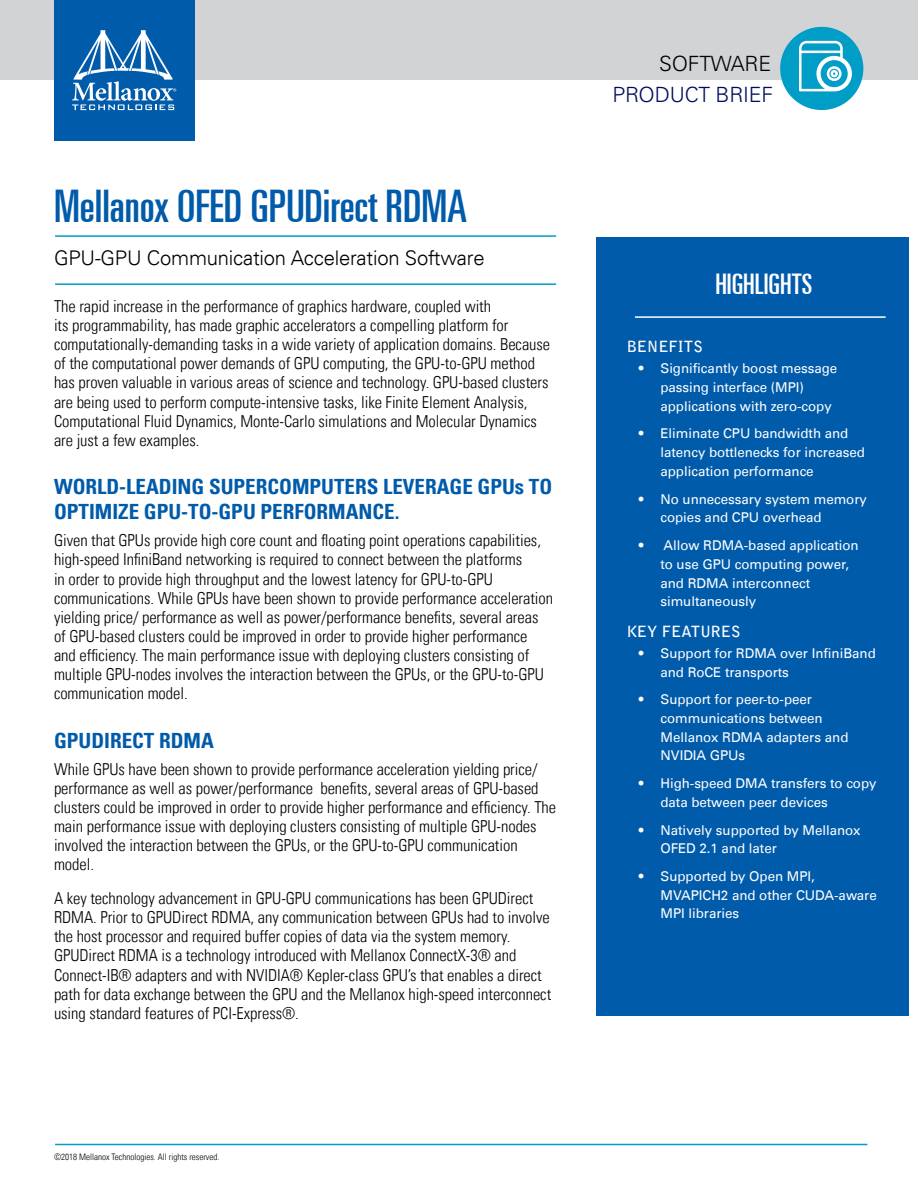
<style>
.page{position:relative;width:918px;height:1188px;background:#fff}
.page>*{position:absolute;margin:0;border:0;box-sizing:border-box;transform-origin:0 0}
.t1{font:ultra-condensed 45px "Univers LT";color:#005baa}
.t2{font:ultra-condensed 28.5px "Univers LT";color:#fff}
.t3{font:700 condensed 21px/25.2px "Univers LT";color:#005baa}
.t4{font:300 21px "Univers";letter-spacing:-.01em;color:#000c5d}
.t5{font:300 21px "Univers";letter-spacing:-.01em;color:#000}
.t6{font:300 20.25px "Univers LT";letter-spacing:-.01em;color:#000}
.t7{font:300 condensed 16.5px/19px "Univers LT";letter-spacing:-.005em;color:#000}
.t8{font:700 15.3px "Bell Gothic Std";color:#fff}
.t9{font:13.5px/18.8px "Univers LT";letter-spacing:-.005em;color:#fff}
.t10{font:300 condensed 9px "Univers LT";color:#000}
</style>
<div class="page">
<div style="left:0;top:0;width:918px;height:80px;background:#d1d3d4"></div>
<div style="left:54px;top:0;width:140px;height:140px;background:#005baa"></div>
<svg style="left:72px;top:30px;width:104px;height:80px"></svg>
<hr style="left:55px;top:1144px;width:812px;height:1px;background:#009dc7">
<hr style="left:55px;top:283px;width:501px;height:2px;background:#009dc7">
<hr style="left:55px;top:235px;width:501px;height:2px;background:#009dc7">
<div style="left:780px;top:27px;width:83px;height:83px;background:#009dc7;border-radius:50%"></div>
<div style="left:596px;top:237px;width:312px;height:779px;background:#005baa"></div>
<hr style="left:635px;top:316px;width:251px;height:2px;background:#fff">
<svg style="left:799px;top:41px;width:53px;height:50px"></svg>
<h1 class="t1" style="left:54px;top:180px;width:415px">Mellanox OFED GPUDirect RDMA</h1>
<p class="t6" style="left:54px;top:246px;width:432px">GPU-GPU Communication Acceleration Software</p>
<p class="t7" style="left:54px;top:297px;width:498px">The rapid increase in the performance of graphics hardware, coupled with<br>its programmability, has made graphic accelerators a compelling platform for computationally-demanding tasks in a wide variety of application domains. Because of the computational power demands of GPU computing, the GPU-to-GPU method has proven valuable in various areas of science and technology. GPU-based clusters are being used to perform compute-intensive tasks, like Finite Element Analysis, Computational Fluid Dynamics, Monte-Carlo simulations and Molecular Dynamics are just a few examples.</p>
<p class="t3" style="left:54px;top:474px;width:500px">WORLD-LEADING SUPERCOMPUTERS LEVERAGE GPUs TO<br>OPTIMIZE GPU-TO-GPU PERFORMANCE.</p>
<p class="t7" style="left:54px;top:531px;width:501px">Given that GPUs provide high core count and floating point operations capabilities, high-speed InfiniBand networking is required to connect between the platforms<br>in order to provide high throughput and the lowest latency for GPU-to-GPU communications. While GPUs have been shown to provide performance acceleration yielding price/ performance as well as power/performance benefits, several areas of GPU-based clusters could be improved in order to provide higher performance and efficiency. The main performance issue with deploying clusters consisting of multiple GPU-nodes involves the interaction between the GPUs, or the GPU-to-GPU communication model.</p>
<p class="t3" style="left:54px;top:728px;width:161px">GPUDIRECT RDMA</p>
<p class="t7" style="left:54px;top:759px;width:504px">While GPUs have been shown to provide performance acceleration yielding price/ performance as well as power/performance benefits, several areas of GPU-based clusters could be improved in order to provide higher performance and efficiency. The main performance issue with deploying clusters consisting of multiple GPU-nodes involved the interaction between the GPUs, or the GPU-to-GPU communication model.</p>
<p class="t7" style="left:54px;top:889px;width:499px">A key technology advancement in GPU-GPU communications has been GPUDirect RDMA. Prior to GPUDirect RDMA, any communication between GPUs had to involve the host processor and required buffer copies of data via the system memory.<br>GPUDirect RDMA is a technology introduced with Mellanox ConnectX-3® and Connect-IB® adapters and with NVIDIA® Kepler-class GPU’s that enables a direct path for data exchange between the GPU and the Mellanox high-speed interconnect using standard features of PCI-Express®.</p>
<p class="t10" style="left:54px;top:1151px;width:167px">©2018 Mellanox Technologies. All rights reserved.</p>
<p class="t5" style="left:659px;top:51px;width:114px">SOFTWARE</p>
<p class="t4" style="left:613px;top:82px;width:162px">PRODUCT BRIEF</p>
<h2 class="t2" style="left:715px;top:267px;width:98px">HIGHLIGHTS</h2>
<p class="t8" style="left:627px;top:338px;width:78px">BENEFITS</p>
<p class="t9" style="left:660px;top:359px;width:178px;text-indent:-22px">• Significantly boost message passing interface (MPI) applications with zero-copy</p>
<p class="t9" style="left:660px;top:424px;width:206px;text-indent:-22px">• Eliminate CPU bandwidth and latency bottlenecks for increased application performance</p>
<p class="t9" style="left:660px;top:490px;width:208px;text-indent:-22px">• No unnecessary system memory copies and CPU overhead</p>
<p class="t9" style="left:660px;top:536px;width:200px;text-indent:-22px">• Allow RDMA-based application to use GPU computing power, and RDMA interconnect simultaneously</p>
<p class="t8" style="left:627px;top:622px;width:115px">KEY FEATURES</p>
<p class="t9" style="left:660px;top:644px;width:217px;text-indent:-22px">• Support for RDMA over InfiniBand and RoCE transports</p>
<p class="t9" style="left:660px;top:690px;width:190px;text-indent:-22px">• Support for peer-to-peer communications between<br>Mellanox RDMA adapters and<br>NVIDIA GPUs</p>
<p class="t9" style="left:660px;top:774px;width:218px;text-indent:-22px">• High-speed DMA transfers to copy data between peer devices</p>
<p class="t9" style="left:660px;top:820px;width:202px;text-indent:-22px">• Natively supported by Mellanox<br>OFED 2.1 and later</p>
<p class="t9" style="left:660px;top:867px;width:218px;text-indent:-22px">• Supported by Open MPI,<br>MVAPICH2 and other CUDA-aware<br>MPI libraries</p>
</div>
